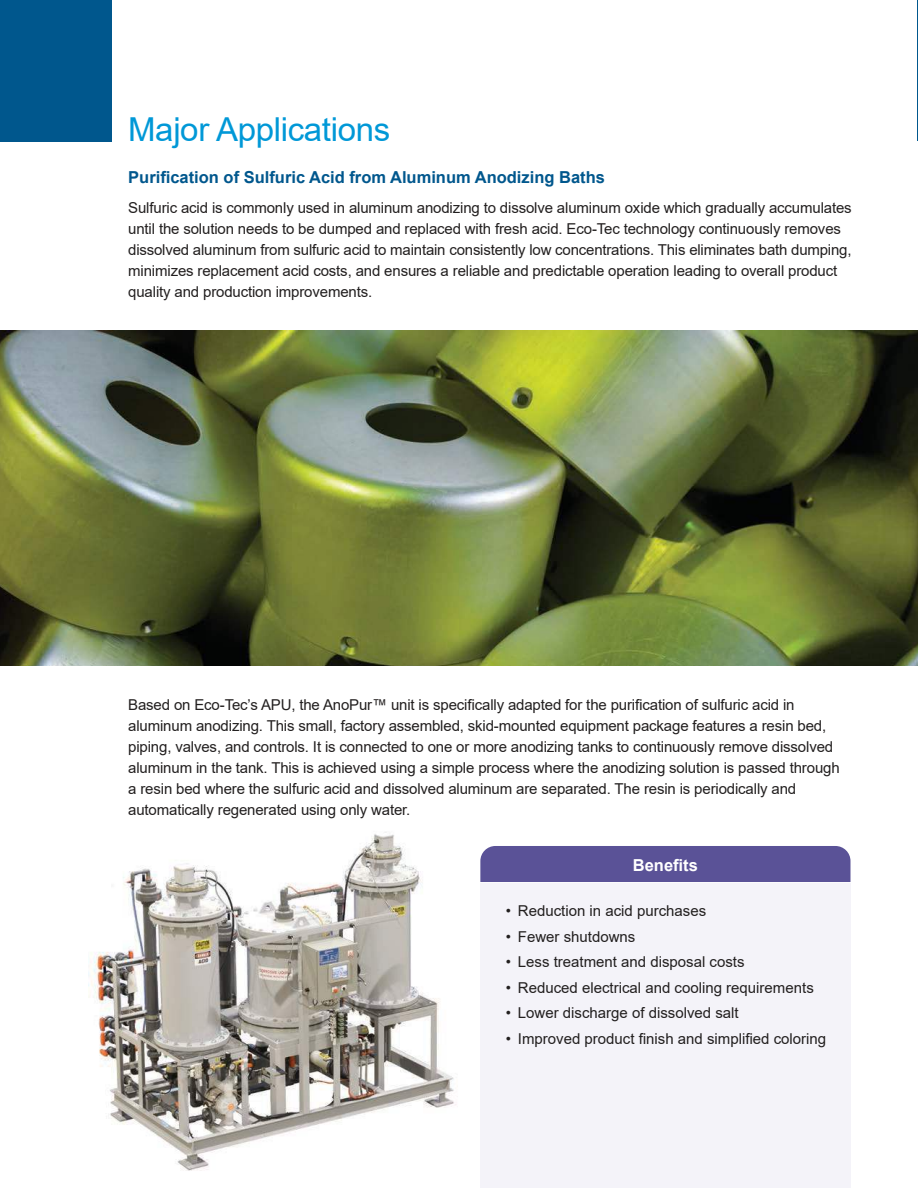
<style>
.page{position:relative;width:918px;height:1188px;background:#fff}
.page>*{position:absolute;margin:0;border:0;box-sizing:border-box;transform-origin:0 0}
.t1{font:33px "Arial";letter-spacing:-.01em;color:#0098d7}
.t2{font:700 16.5px "Arial";color:#00578d}
.t3{font:700 16.5px "Arial";color:#fff}
.t4{font:15px/21px "Arial";letter-spacing:-.01em;color:#221f1f}
</style>
<div class="page">
<img style="left:89px;top:832px;width:367px;height:339px">
<hr style="left:917px;top:0;width:1px;height:141px;background:#00578d">
<div style="left:480px;top:846px;width:370px;height:36px;background:#5a5297"></div>
<div style="left:480px;top:884px;width:371px;height:304px;background:#f4f3f9"></div>
<div style="left:0;top:0;width:111px;height:141px;background:#00578d"></div>
<img style="left:0;top:331px;width:918px;height:334px">
<h1 class="t1" style="left:128px;top:107px;width:264px">Major Applications</h1>
<p class="t2" style="left:128px;top:166px;width:478px">Puri昀椀cation of Sulfuric Acid from Aluminum Anodizing Baths</p>
<p class="t4" style="left:128px;top:197px;width:725px">Sulfuric acid is commonly used in aluminum anodizing to dissolve aluminum oxide which gradually accumulates until the solution needs to be dumped and replaced with fresh acid. Eco-Tec technology continuously removes dissolved aluminum from sulfuric acid to maintain consistently low concentrations. This eliminates bath dumping, minimizes replacement acid costs, and ensures a reliable and predictable operation leading to overall product quality and production improvements.</p>
<p class="t4" style="left:128px;top:694px;width:713px">Based on Eco-Tec’s APU, the AnoPur™ unit is speci昀椀cally adapted for the puri昀椀cation of sulfuric acid in aluminum anodizing. This small, factory assembled, skid-mounted equipment package features a resin bed, piping, valves, and controls. It is connected to one or more anodizing tanks to continuously remove dissolved aluminum in the tank. This is achieved using a simple process where the anodizing solution is passed through a resin bed where the sulfuric acid and dissolved aluminum are separated. The resin is periodically and automatically regenerated using only water.</p>
<p class="t3" style="left:633px;top:853px;width:67px">Bene昀椀ts</p>
<p class="t4" style="left:506px;top:901px;width:202px">• Reduction in acid purchases</p>
<p class="t4" style="left:506px;top:926px;width:131px">• Fewer shutdowns</p>
<p class="t4" style="left:506px;top:952px;width:240px">• Less treatment and disposal costs</p>
<p class="t4" style="left:506px;top:977px;width:309px">• Reduced electrical and cooling requirements</p>
<p class="t4" style="left:506px;top:1003px;width:234px">• Lower discharge of dissolved salt</p>
<p class="t4" style="left:506px;top:1028px;width:322px">• Improved product 昀椀nish and simpli昀椀ed coloring</p>
</div>
